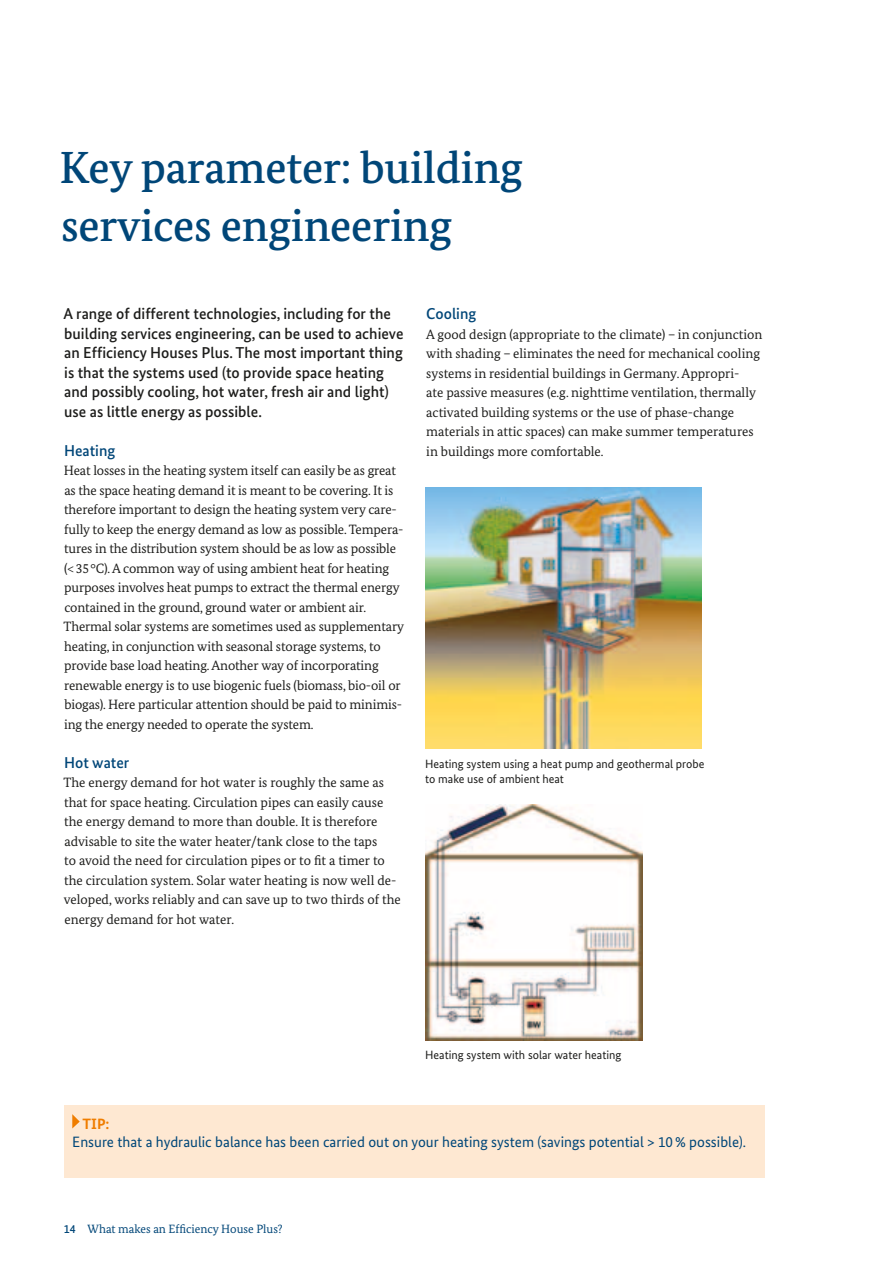
<style>
.page{position:relative;width:893px;height:1263px;background:#fff}
.page>*{position:absolute;margin:0;border:0;box-sizing:border-box;transform-origin:0 0}
.t1{font:500 45px/58.5px "Bundes Serif";letter-spacing:-.005em;color:#004678}
.t2{font:500 15.75px/19.5px "Bundes Sans";color:#1d1d1b}
.t3{font:500 15.75px "Bundes Sans";color:#004678}
.t4{font:15px "Bundes Sans";color:#004678}
.t5{font:700 15px "Bundes Sans";color:#ef7d00}
.t6{font:13.5px/19.5px "Bundes Serif";letter-spacing:-.01em;color:#1d1d1b}
.t7{font:12px/15px "Bundes Sans";color:#1d1d1b}
.t8{font:12px "Bundes Serif";color:#004678}
.s1{font-family:"Bundes Sans";font-weight:500}
</style>
<div class="page">
<div style="left:64px;top:1106px;width:700px;height:72px;background:#fee8d2"></div>
<svg style="left:72px;top:1114px;width:8px;height:14px"></svg>
<img style="left:425px;top:487px;width:277px;height:261px">
<img style="left:425px;top:804px;width:217px;height:237px">
<h1 class="t1" style="left:60px;top:137px;width:465px">Key parameter: building services engineering</h1>
<p class="t2" style="left:64px;top:304px;width:341px">A range of different technologies, including for the building services engineering, can be used to achieve an Efficiency Houses Plus. The most important thing is that the systems used (to provide space heating and possibly cooling, hot water, fresh air and light) use as little energy as possible.</p>
<p class="t3" style="left:64px;top:441px;width:53px">Heating</p>
<p class="t6" style="left:63px;top:461px;width:342px">Heat losses in the heating system itself can easily be as great as the space heating demand it is meant to be covering. It is therefore important to design the heating system very care&shy;fully to keep the energy demand as low as possible. Tempera&shy;tures in the distribution system should be as low as possible (&lt;35°C). A common way of using ambient heat for heating purposes involves heat pumps to extract the thermal energy contained in the ground, ground water or ambient air.<br>Thermal solar systems are sometimes used as supplementary heating, in conjunction with seasonal storage systems, to provide base load heating. Another way of incorporating renewable energy is to use biogenic fuels (biomass, bio-oil or biogas). Here particular attention should be paid to minimis&shy;ing the energy needed to operate the system.</p>
<p class="t3" style="left:64px;top:753px;width:67px">Hot water</p>
<p class="t6" style="left:63px;top:773px;width:339px">The energy demand for hot water is roughly the same as that for space heating. Circulation pipes can easily cause the energy demand to more than double. It is therefore advisable to site the water heater/tank close to the taps<br>to avoid the need for circulation pipes or to fit a timer to the circulation system. Solar water heating is now well de&shy;veloped, works reliably and can save up to two thirds of the energy demand for hot water.</p>
<p class="t3" style="left:426px;top:304px;width:52px">Cooling</p>
<p class="t6" style="left:426px;top:324px;width:338px">A good design (appropriate to the climate) – in conjunction with shading – eliminates the need for mechanical cooling systems in residential buildings in Germany. Appropri-<br>ate passive measures (e.g. nighttime ventilation, thermally activated building systems or the use of phase-change materials in attic spaces) can make summer temperatures in buildings more comfortable.</p>
<p class="t7" style="left:425px;top:756px;width:281px">Heating system using a heat pump and geothermal probe to make use of ambient heat</p>
<p class="t7" style="left:425px;top:1047px;width:198px">Heating system with solar water heating</p>
<p class="t5" style="left:82px;top:1114px;width:29px">TIP:</p>
<p class="t4" style="left:72px;top:1132px;width:675px">Ensure that a hydraulic balance has been carried out on your heating system (savings potential &gt; 10% possible).</p>
<p class="t8" style="left:64px;top:1222px;width:220px"><span class="s1">14</span> What makes an Efficiency House Plus?</p>
</div>
